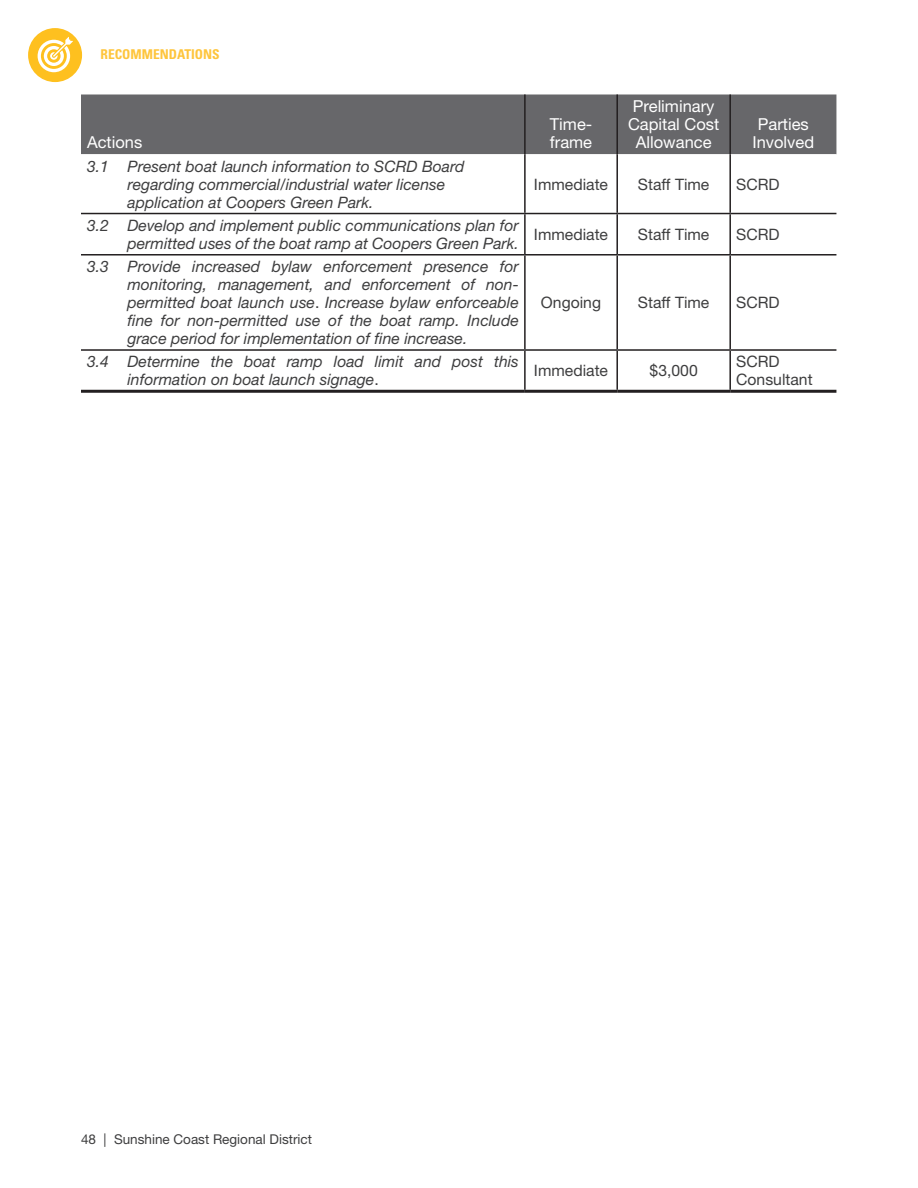
<style>
.page{position:relative;width:918px;height:1188px;background:#fff}
.page>*{position:absolute;margin:0;border:0;box-sizing:border-box;transform-origin:0 0}
.Table_Heading{font:16.5px/18px "Helvetica Neue LT Std";color:#fff;text-align:center}
.t1{font:italic 15.75px/18px "Helvetica Neue LT Std";color:#3e3e3f}
.Table{font:15.75px "Helvetica Neue LT Std";color:#3e3e3f}
.t2{font:13.5px "Helvetica Neue LT Std";color:#3e3e3f}
.t3{font:700 condensed 13.5px "Univers LT Std";color:#fec53c}
.s1{font-style:normal}
</style>
<div class="page">
<div style="left:28px;top:28px;width:54px;height:54px;background:#fec01f;border-radius:50%"></div>
<svg style="left:38px;top:37px;width:35px;height:35px"></svg>
<div style="left:81px;top:94px;width:755px;height:60px;background:#67676a"></div>
<svg style="left:81px;top:154px;width:755px;height:236px"></svg>
<hr style="left:524px;top:94px;width:2px;height:60px;background:#231f20">
<hr style="left:616px;top:94px;width:2px;height:60px;background:#231f20">
<hr style="left:524px;top:154px;width:2px;height:59px;background:#231f20">
<hr style="left:616px;top:154px;width:2px;height:59px;background:#231f20">
<hr style="left:81px;top:213px;width:444px;height:1px;background:#231f20">
<hr style="left:525px;top:213px;width:92px;height:1px;background:#231f20">
<hr style="left:524px;top:214px;width:2px;height:40px;background:#231f20">
<hr style="left:617px;top:213px;width:113px;height:1px;background:#231f20">
<hr style="left:616px;top:214px;width:2px;height:40px;background:#231f20">
<hr style="left:730px;top:213px;width:106px;height:1px;background:#231f20">
<hr style="left:81px;top:254px;width:444px;height:2px;background:#231f20">
<hr style="left:525px;top:254px;width:92px;height:2px;background:#231f20">
<hr style="left:524px;top:256px;width:2px;height:93px;background:#231f20">
<hr style="left:617px;top:254px;width:113px;height:2px;background:#231f20">
<hr style="left:616px;top:256px;width:2px;height:93px;background:#231f20">
<hr style="left:730px;top:254px;width:106px;height:2px;background:#231f20">
<hr style="left:81px;top:349px;width:444px;height:2px;background:#231f20">
<hr style="left:525px;top:349px;width:92px;height:2px;background:#231f20">
<hr style="left:524px;top:351px;width:2px;height:39px;background:#231f20">
<hr style="left:617px;top:349px;width:113px;height:2px;background:#231f20">
<hr style="left:616px;top:351px;width:2px;height:39px;background:#231f20">
<hr style="left:730px;top:349px;width:106px;height:2px;background:#231f20">
<hr style="left:81px;top:390px;width:444px;height:3px;background:#231f20">
<hr style="left:525px;top:390px;width:92px;height:3px;background:#231f20">
<hr style="left:617px;top:390px;width:113px;height:3px;background:#231f20">
<hr style="left:730px;top:390px;width:106px;height:3px;background:#231f20">
<hr style="left:729px;top:94px;width:2px;height:60px;background:#231f20">
<hr style="left:729px;top:154px;width:2px;height:59px;background:#231f20">
<hr style="left:729px;top:214px;width:2px;height:40px;background:#231f20">
<hr style="left:729px;top:256px;width:2px;height:93px;background:#231f20">
<hr style="left:729px;top:351px;width:2px;height:39px;background:#231f20">
<p class="t3" style="left:101px;top:46px;width:121px">RECOMMENDATIONS</p>
<p class="Table_Heading" style="left:87px;top:133px;width:57px">Actions</p>
<p class="t1" style="left:128px;top:157px;width:339px;text-indent:-40px">3.1 Present boat launch information to SCRD Board regarding commercial/industrial water license application at Coopers Green Park.</p>
<p class="Table_Heading" style="left:550px;top:115px;width:44px;text-align:left">Time&shy;frame</p>
<p class="Table_Heading" style="left:628px;top:97px;width:93px">Preliminary<br>Capital Cost<br>Allowance</p>
<p class="Table_Heading" style="left:752px;top:115px;width:63px">Parties<br>Involved</p>
<p class="Table" style="left:534px;top:175px;width:76px">Immediate</p>
<p class="Table" style="left:638px;top:175px;width:73px">Staff Time</p>
<p class="Table" style="left:736px;top:175px;width:45px">SCRD</p>
<p class="t1" style="left:87px;top:216px;width:433px;text-align:right">3.2 Develop and implement public communications plan for permitted uses of the boat ramp at Coopers Green Park.</p>
<p class="Table" style="left:534px;top:225px;width:76px">Immediate</p>
<p class="Table" style="left:638px;top:225px;width:73px">Staff Time</p>
<p class="Table" style="left:736px;top:225px;width:45px">SCRD</p>
<p class="t1" style="left:128px;top:257px;width:393px;text-align:justify;text-indent:-40px">3.3 Provide increased bylaw enforcement presence for monitoring, management, and enforcement of non&shy;permitted boat launch use<span class="s1">.</span> Increase bylaw enforceable fine for non-permitted use of the boat ramp. Include grace period for implementation of fine increase.</p>
<p class="Table" style="left:541px;top:293px;width:62px">Ongoing</p>
<p class="Table" style="left:638px;top:293px;width:73px">Staff Time</p>
<p class="Table" style="left:736px;top:293px;width:45px">SCRD</p>
<p class="t1" style="left:128px;top:352px;width:393px;text-indent:-40px">3.4 Determine the boat ramp load limit and post this information on boat launch signage<span class="s1">.</span></p>
<p class="Table" style="left:534px;top:361px;width:76px">Immediate</p>
<p class="Table" style="left:650px;top:361px;width:50px">$3,000</p>
<p class="Table" style="left:736px;top:352px;width:45px">SCRD</p>
<p class="Table" style="left:736px;top:370px;width:78px">Consultant</p>
<p class="t2" style="left:81px;top:1131px;width:233px">48 | Sunshine Coast Regional District</p>
</div>
